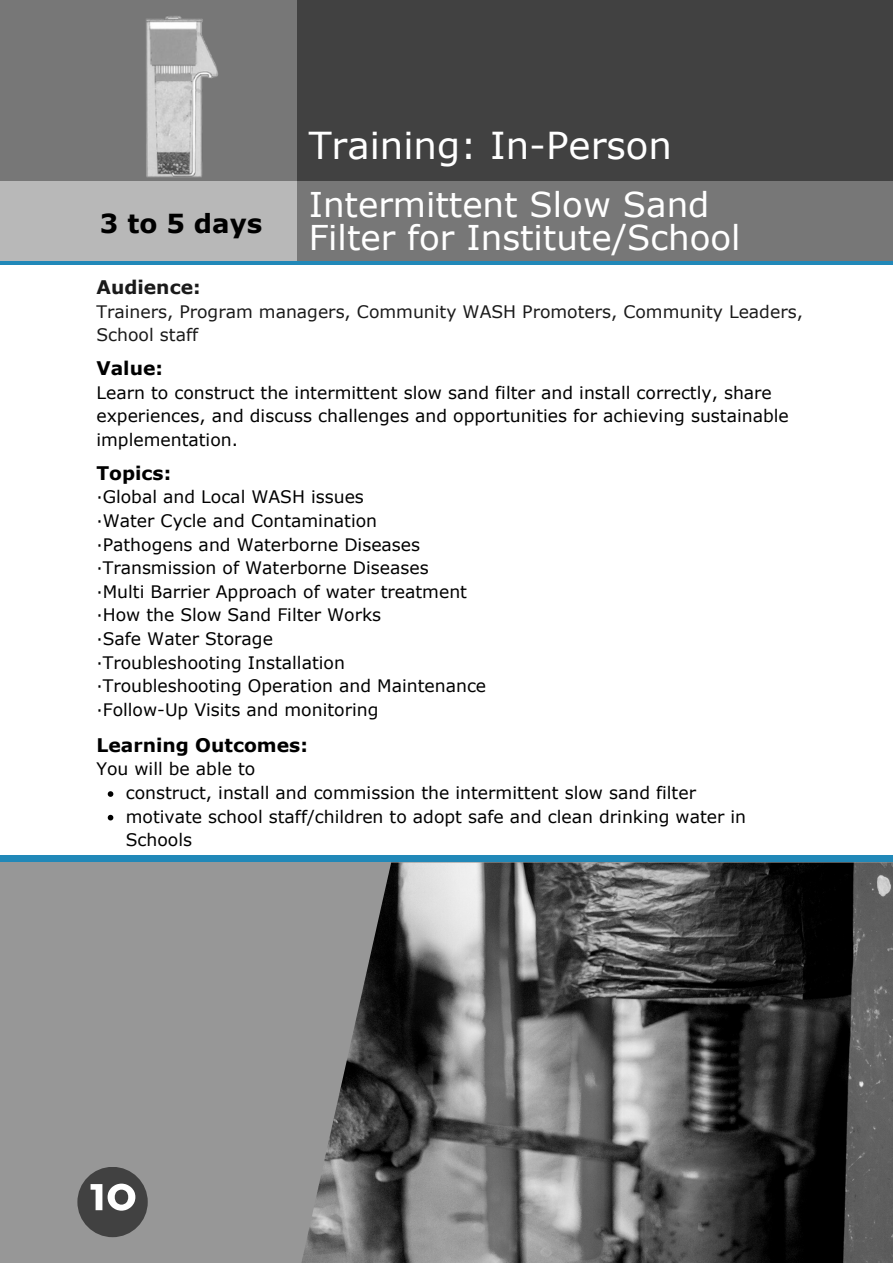
<style>
.page{position:relative;width:893px;height:1264px;background:#fff}
.page>*{position:absolute;margin:0;border:0;box-sizing:border-box;transform-origin:0 0}
.t1{font:700 50.1px "Neutraface Text";color:#fff}
.t2{font:37.2px "Verdana";color:#fff}
.t3{font:34.05px/32.7px "Verdana";color:#fff}
.t4{font:700 26.25px "Verdana";color:#000}
.t5{font:700 18.75px "Verdana";color:#000}
.t6{font:700 18.75px "Verdana";color:#1a1a1a}
.t7{font:17.25px/23.5px "Verdana";color:#000}
.t8{font:17.25px/23.5px "Verdana";color:#1a1a1a}
</style>
<div class="page">
<div style="left:32px;top:0;width:860px;height:260px;background:#777"></div>
<div style="left:0;top:0;width:297px;height:260px;background:#b8b8b8"></div>
<div style="left:32px;top:0;width:860px;height:181px;background:#414141"></div>
<div style="left:0;top:0;width:297px;height:181px;background:#777"></div>
<div style="left:0;top:855px;width:892px;height:192px;background:#2188b8"></div>
<div style="left:0;top:862px;width:892px;height:400px;background:#979797"></div>
<img style="left:146px;top:16px;width:72px;height:162px">
<img style="left:302px;top:862px;width:249px;height:400px">
<img style="left:551px;top:862px;width:341px;height:400px">
<svg style="left:108px;top:791px;width:5px;height:5px"></svg>
<svg style="left:108px;top:814px;width:5px;height:6px"></svg>
<div style="left:77px;top:1166px;width:71px;height:71px;background:#414141;border-radius:50%"></div>
<h3 class="t4" style="left:100px;top:206px;width:164px">3 to 5 days</h3>
<h2 class="t2" style="left:309px;top:122px;width:364px">Training: In-Person</h2>
<h3 class="t3" style="left:309px;top:187px;width:433px">Intermittent Slow Sand<br>Filter for Institute/School</h3>
<p class="t6" style="left:96px;top:275px;width:106px">Audience:</p>
<p class="t8" style="left:96px;top:299px;width:707px">Trainers, Program managers, Community WASH Promoters, Community Leaders,<br>School staff</p>
<p class="t5" style="left:96px;top:356px;width:68px">Value:</p>
<p class="t7" style="left:96px;top:380px;width:693px">Learn to construct the intermittent slow sand filter and install correctly, share experiences, and discuss challenges and opportunities for achieving sustainable implementation.</p>
<p class="t5" style="left:96px;top:461px;width:76px">Topics:</p>
<p class="t7" style="left:96px;top:484px;width:391px">·Global and Local WASH issues<br>·Water Cycle and Contamination<br>·Pathogens and Waterborne Diseases ·Transmission of Waterborne Diseases<br>·Multi Barrier Approach of water treatment ·How the Slow Sand Filter Works<br>·Safe Water Storage<br>·Troubleshooting Installation ·Troubleshooting Operation and Maintenance ·Follow-Up Visits and monitoring</p>
<p class="t5" style="left:96px;top:733px;width:213px">Learning Outcomes:</p>
<p class="t7" style="left:96px;top:756px;width:160px">You will be able to</p>
<p class="t7" style="left:126px;top:780px;width:621px">construct, install and commission the intermittent slow sand filter motivate school staff/children to adopt safe and clean drinking water in<br>Schools</p>
<h1 class="t1" style="left:89px;top:1171px;width:49px">10</h1>
</div>
